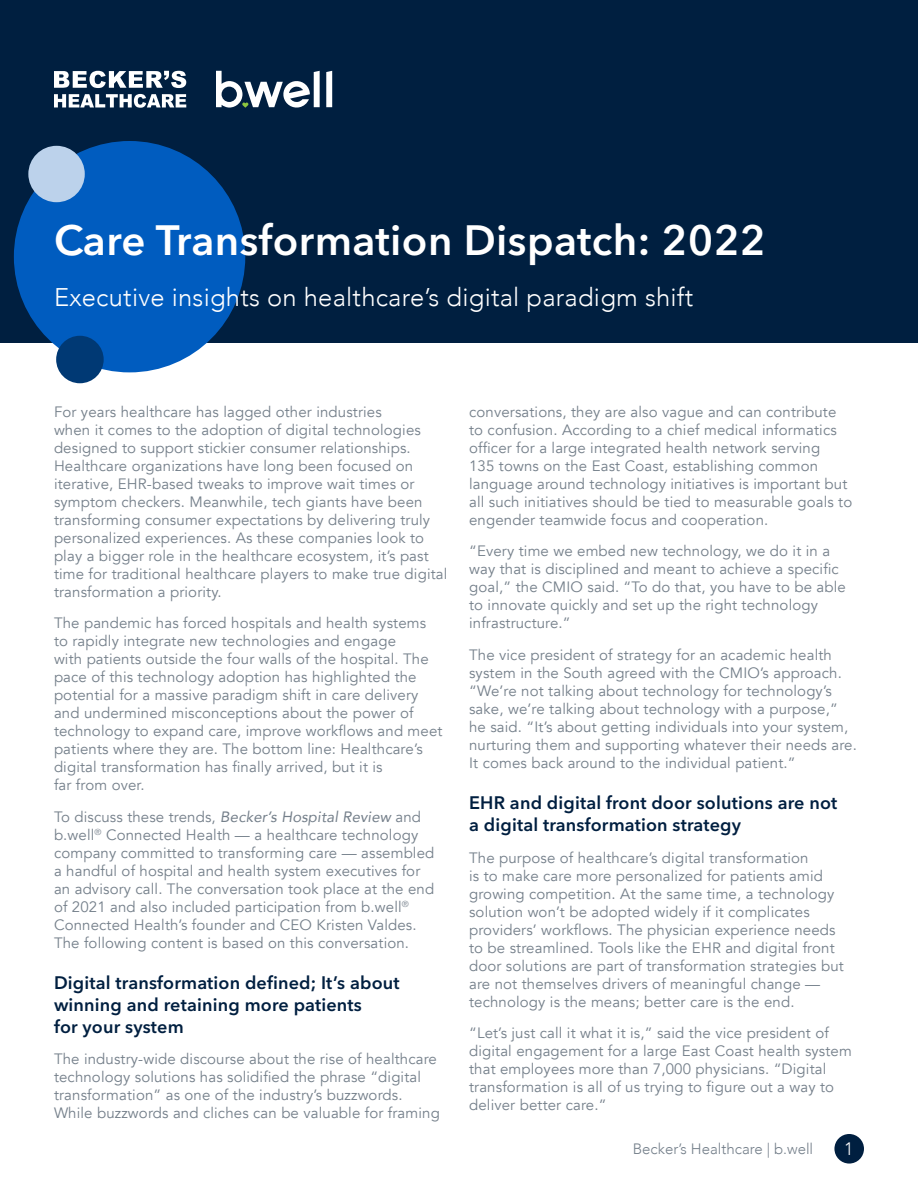
<style>
.page{position:relative;width:918px;height:1188px;background:#fff}
.page>*{position:absolute;margin:0;border:0;box-sizing:border-box;transform-origin:0 0}
.t1{font:600 42px "Avenir Next LT Pro";letter-spacing:.01em;color:#fff}
.t2{font:300 25.5px "Avenir";letter-spacing:.01em;color:#fff}
.t3{font:600 18px/21.6px "Avenir Next LT Pro";letter-spacing:.01em;color:#001f40}
.t4{font:300 18px "Avenir";color:#fff}
.t5{font:15px/18px "Avenir";letter-spacing:.01em;color:#747f8a}
.t6{font:300 15px "Avenir";color:#747f8a}
.s1{font-style:italic}
</style>
<div class="page">
<div style="left:834px;top:1134px;width:30px;height:30px;background:#001f40;border-radius:50%"></div>
<div style="left:0;top:0;width:918px;height:343px;background:#001f40"></div>
<div style="left:14px;top:141px;width:231px;height:231px;background:#005cbf;border-radius:50%"></div>
<div style="left:28px;top:146px;width:57px;height:56px;background:#bcd2eb;border-radius:50%"></div>
<div style="left:56px;top:336px;width:48px;height:47px;background:#003974;border-radius:50%"></div>
<svg style="left:54px;top:71px;width:132px;height:17px"></svg>
<svg style="left:54px;top:94px;width:132px;height:14px"></svg>
<svg style="left:216px;top:71px;width:116px;height:37px"></svg>
<h1 class="t1" style="left:54px;top:214px;width:713px">Care Transformation Dispatch: 2022</h1>
<h2 class="t2" style="left:54px;top:282px;width:641px">Executive insights on healthcare’s digital paradigm shift</h2>
<p class="t5" style="left:54px;top:403px;width:395px">For years healthcare has lagged other industries<br>when it comes to the adoption of digital technologies designed to support stickier consumer relationships.<br>Healthcare organizations have long been focused on iterative, EHR-based tweaks to improve wait times or symptom checkers. Meanwhile, tech giants have been transforming consumer expectations by delivering truly personalized experiences. As these companies look to play a bigger role in the healthcare ecosystem, it’s past time for traditional healthcare players to make true digital transformation a priority.</p>
<p class="t5" style="left:54px;top:614px;width:390px">The pandemic has forced hospitals and health systems to rapidly integrate new technologies and engage<br>with patients outside the four walls of the hospital. The pace of this technology adoption has highlighted the potential for a massive paradigm shift in care delivery and undermined misconceptions about the power of technology to expand care, improve workflows and meet patients where they are. The bottom line: Healthcare’s digital transformation has finally arrived, but it is<br>far from over.</p>
<p class="t5" style="left:54px;top:808px;width:382px">To discuss these trends, <span class="s1">Becker’s Hospital Review</span> and b.well<sup>®</sup> Connected Health — a healthcare technology company committed to transforming care — assembled a handful of hospital and health system executives for an advisory call. The conversation took place at the end of 2021 and also included participation from b.well<sup>® </sup>Connected Health’s founder and CEO Kristen Valdes.<br>The following content is based on this conversation.</p>
<p class="t3" style="left:54px;top:972px;width:347px">Digital transformation defined; It’s about winning and retaining more patients<br>for your system</p>
<p class="t5" style="left:54px;top:1050px;width:387px">The industry-wide discourse about the rise of healthcare technology solutions has solidified the phrase “digital transformation” as one of the industry’s buzzwords.<br>While buzzwords and cliches can be valuable for framing</p>
<p class="t5" style="left:469px;top:403px;width:385px">conversations, they are also vague and can contribute to confusion. According to a chief medical informatics officer for a large integrated health network serving<br>135 towns on the East Coast, establishing common language around technology initiatives is important but all such initiatives should be tied to measurable goals to engender teamwide focus and cooperation.</p>
<p class="t5" style="left:469px;top:542px;width:378px">“Every time we embed new technology, we do it in a way that is disciplined and meant to achieve a specific goal,” the CMIO said. “To do that, you have to be able to innovate quickly and set up the right technology infrastructure.”</p>
<p class="t5" style="left:469px;top:646px;width:389px">The vice president of strategy for an academic health system in the South agreed with the CMIO’s approach. “We’re not talking about technology for technology’s sake, we’re talking about technology with a purpose,” he said. “It’s about getting individuals into your system, nurturing them and supporting whatever their needs are.<br>It comes back around to the individual patient.”</p>
<p class="t3" style="left:469px;top:792px;width:370px">EHR and digital front door solutions are not a digital transformation strategy</p>
<p class="t5" style="left:469px;top:849px;width:376px">The purpose of healthcare’s digital transformation<br>is to make care more personalized for patients amid growing competition. At the same time, a technology solution won’t be adopted widely if it complicates providers’ workflows. The physician experience needs to be streamlined. Tools like the EHR and digital front door solutions are part of transformation strategies but are not themselves drivers of meaningful change — technology is the means; better care is the end.</p>
<p class="t5" style="left:469px;top:1024px;width:384px">“Let’s just call it what it is,” said the vice president of digital engagement for a large East Coast health system that employees more than 7,000 physicians. “Digital transformation is all of us trying to figure out a way to deliver better care.”</p>
<p class="t6" style="left:633px;top:1140px;width:182px">Becker’s Healthcare | b.well</p>
<p class="t4" style="left:844px;top:1138px;width:11px">1</p>
</div>
